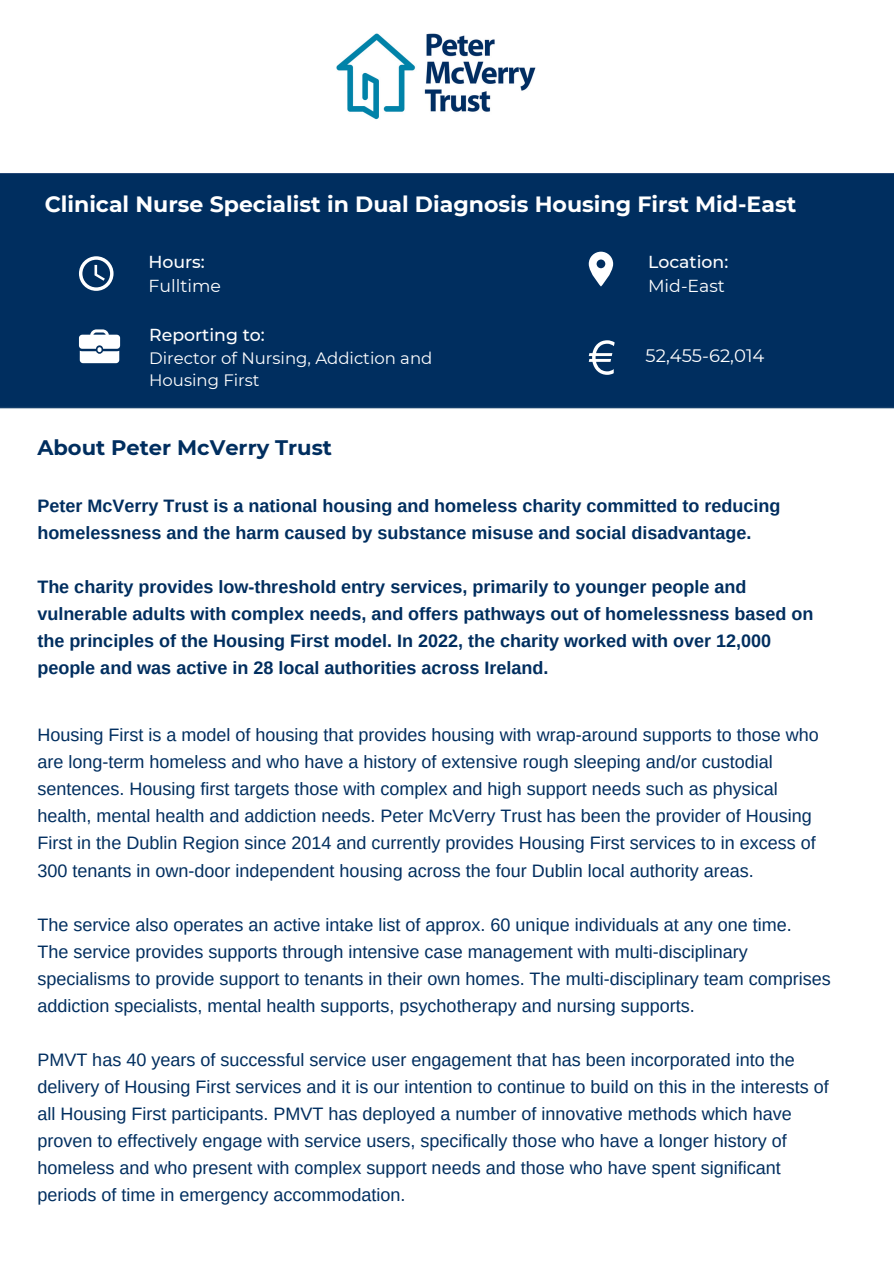
<style>
.page{position:relative;width:894px;height:1264px;background:#fff}
.page>*{position:absolute;margin:0;border:0;box-sizing:border-box;transform-origin:0 0}
.t1{font:700 22.05px "Montserrat";color:#fff}
.t2{font:700 21px "Montserrat";color:#002e5f}
.t3{font:18px/27px "Arimo";color:#002e5f}
.t4{font:700 18px/27px "Arimo";color:#002e5f}
.t5{font:18px "Montserrat";color:#fff}
.t6{font:500 17.25px "Montserrat";color:#fff}
.t7{font:17.25px "Montserrat";color:#fff}
.t8{font:16.5px/22.5px "Montserrat";color:#fff}
</style>
<div class="page">
<div style="left:0;top:173px;width:893px;height:236px;background:#002e5f"></div>
<svg style="left:79px;top:329px;width:41px;height:34px"></svg>
<svg style="left:79px;top:256px;width:34px;height:35px"></svg>
<svg style="left:588px;top:252px;width:25px;height:34px"></svg>
<img style="left:336px;top:33px;width:200px;height:87px">
<svg style="left:588px;top:340px;width:26px;height:35px"></svg>
<p class="t1" style="left:45px;top:191px;width:753px">Clinical Nurse Specialist in Dual Diagnosis Housing First Mid-East</p>
<p class="t6" style="left:148px;top:251px;width:58px">Hours:</p>
<p class="t7" style="left:148px;top:275px;width:74px">Fulltime</p>
<p class="t6" style="left:149px;top:324px;width:117px">Reporting to:</p>
<p class="t8" style="left:149px;top:346px;width:284px">Director of Nursing, Addiction and<br>Housing First</p>
<p class="t6" style="left:648px;top:251px;width:82px">Location:</p>
<p class="t7" style="left:648px;top:275px;width:78px">Mid-East</p>
<h2 class="t5" style="left:645px;top:344px;width:120px">52,455-62,014</h2>
<p class="t2" style="left:37px;top:435px;width:296px">About Peter McVerry Trust</p>
<p class="t4" style="left:37px;top:492px;width:744px">Peter McVerry Trust is a national housing and homeless charity committed to reducing homelessness and the harm caused by substance misuse and social disadvantage.</p>
<h1 class="t4" style="left:37px;top:573px;width:777px">The charity provides low-threshold entry services, primarily to younger people and vulnerable adults with complex needs, and offers pathways out of homelessness based on the principles of the Housing First model. In 2022, the charity worked with over 12,000 people and was active in 28 local authorities across Ireland.</h1>
<p class="t3" style="left:37px;top:721px;width:782px">Housing First is a model of housing that provides housing with wrap-around supports to those who are long-term homeless and who have a history of extensive rough sleeping and/or custodial sentences. Housing first targets those with complex and high support needs such as physical health, mental health and addiction needs. Peter McVerry Trust has been the provider of Housing First in the Dublin Region since 2014 and currently provides Housing First services to in excess of 300 tenants in own-door independent housing across the four Dublin local authority areas.</p>
<p class="t3" style="left:37px;top:910px;width:755px">The service also operates an active intake list of approx. 60 unique individuals at any one time.</p>
<p class="t3" style="left:37px;top:937px;width:794px">The service provides supports through intensive case management with multi-disciplinary specialisms to provide support to tenants in their own homes. The multi-disciplinary team comprises addiction specialists, mental health supports, psychotherapy and nursing supports.</p>
<h1 class="t3" style="left:37px;top:1045px;width:792px">PMVT has 40 years of successful service user engagement that has been incorporated into the delivery of Housing First services and it is our intention to continue to build on this in the interests of all Housing First participants. PMVT has deployed a number of innovative methods which have proven to effectively engage with service users, specifically those who have a longer history of homeless and who present with complex support needs and those who have spent significant periods of time in emergency accommodation.</h1>
</div>
